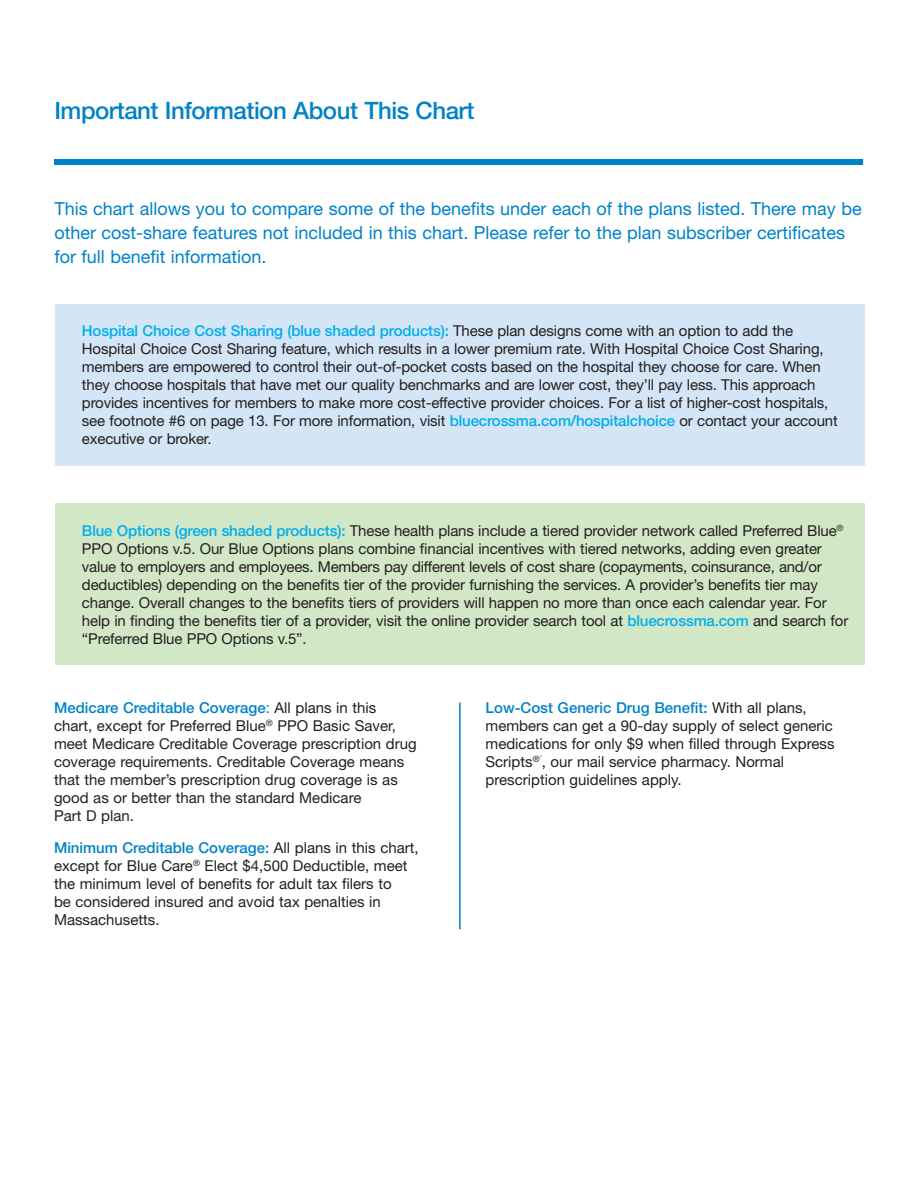
<style>
.page{position:relative;width:918px;height:1188px;background:#fff}
.page>*{position:absolute;margin:0;border:0;box-sizing:border-box;transform-origin:0 0}
._000_legal_copy_head{font:500 24px "Helvetica Neue LT Std";letter-spacing:-.02em;color:#0082c8}
._000_Legal_body{font:18px/24px "Helvetica Neue LT Std";color:#0082c8}
.notes{font:15px/18px "Helvetica Neue LT Std";letter-spacing:-.01em;color:#231f20}
._000_Legal_body-2{font:15px/18px "Helvetica Neue LT Std";color:#231f20}
.s1{font-weight:500;color:#00aeef}
.s2{font-weight:500;color:#0082c8}
.s3{color:#0082c8}
</style>
<div class="page">
<div style="left:55px;top:304px;width:809px;height:162px;background:#d4e5f5"></div>
<div style="left:55px;top:503px;width:809px;height:162px;background:#d2e7c5"></div>
<div style="left:54px;top:159px;width:809px;height:6px;background:#0082c8"></div>
<hr style="left:459px;top:703px;width:2px;height:226px;background:#0082c8">
<p class="_000_legal_copy_head" style="left:54px;top:96px;width:422px">Important Information About This Chart</p>
<p class="_000_Legal_body" style="left:54px;top:196px;width:809px">This chart allows you to compare some of the benefits under each of the plans listed. There may be other cost-share features not included in this chart. Please refer to the plan subscriber certificates for full benefit information.</p>
<p class="notes" style="left:82px;top:322px;width:757px"><span class="s1">Hospital Choice Cost Sharing (blue shaded products):</span> These plan designs come with an option to add the Hospital Choice Cost Sharing feature, which results in a lower premium rate. With Hospital Choice Cost Sharing, members are empowered to control their out-of-pocket costs based on the hospital they choose for care. When they choose hospitals that have met our quality benchmarks and are lower cost, they’ll pay less. This approach provides incentives for members to make more cost-effective provider choices. For a list of higher-cost hospitals, see footnote #6 on page 13. For more information, visit <span class="s1">bluecrossma.com/hospitalchoice</span> or contact your account executive or broker.</p>
<p class="notes" style="left:82px;top:521px;width:768px"><span class="s1">Blue Options (green shaded products):</span> These health plans include a tiered provider network called Preferred Blue<sup>® </sup>PPO Options v.5. Our Blue Options plans combine financial incentives with tiered networks, adding even greater value to employers and employees. Members pay different levels of cost share (copayments, coinsurance, and/or deductibles) depending on the benefits tier of the provider furnishing the services. A provider’s benefits tier may change. Overall changes to the benefits tiers of providers will happen no more than once each calendar year. For help in finding the benefits tier of a provider, visit the online provider search tool at <span class="s1">bluecrossma.com</span> and search for “Preferred Blue PPO Options v.5”.</p>
<p class="_000_Legal_body-2" style="left:54px;top:699px;width:364px"><span class="s2">Medicare Creditable Coverage</span><span class="s3">:</span> All plans in this chart, except for Preferred Blue<sup>®</sup> PPO Basic Saver, meet Medicare Creditable Coverage prescription drug coverage requirements. Creditable Coverage means that the member’s prescription drug coverage is as good as or better than the standard Medicare<br>Part D plan.</p>
<p class="_000_Legal_body-2" style="left:54px;top:838px;width:366px"><span class="s2">Minimum Creditable Coverage:</span> All plans in this chart, except for Blue Care<sup>®</sup> Elect $4,500 Deductible, meet the minimum level of benefits for adult tax filers to<br>be considered insured and avoid tax penalties in Massachusetts.</p>
<p class="_000_Legal_body-2" style="left:486px;top:699px;width:351px"><span class="s2">Low-Cost Generic Drug Benefit:</span> With all plans, members can get a 90-day supply of select generic medications for only $9 when filled through Express Scripts<sup>®´</sup>, our mail service pharmacy. Normal prescription guidelines apply.</p>
</div>
